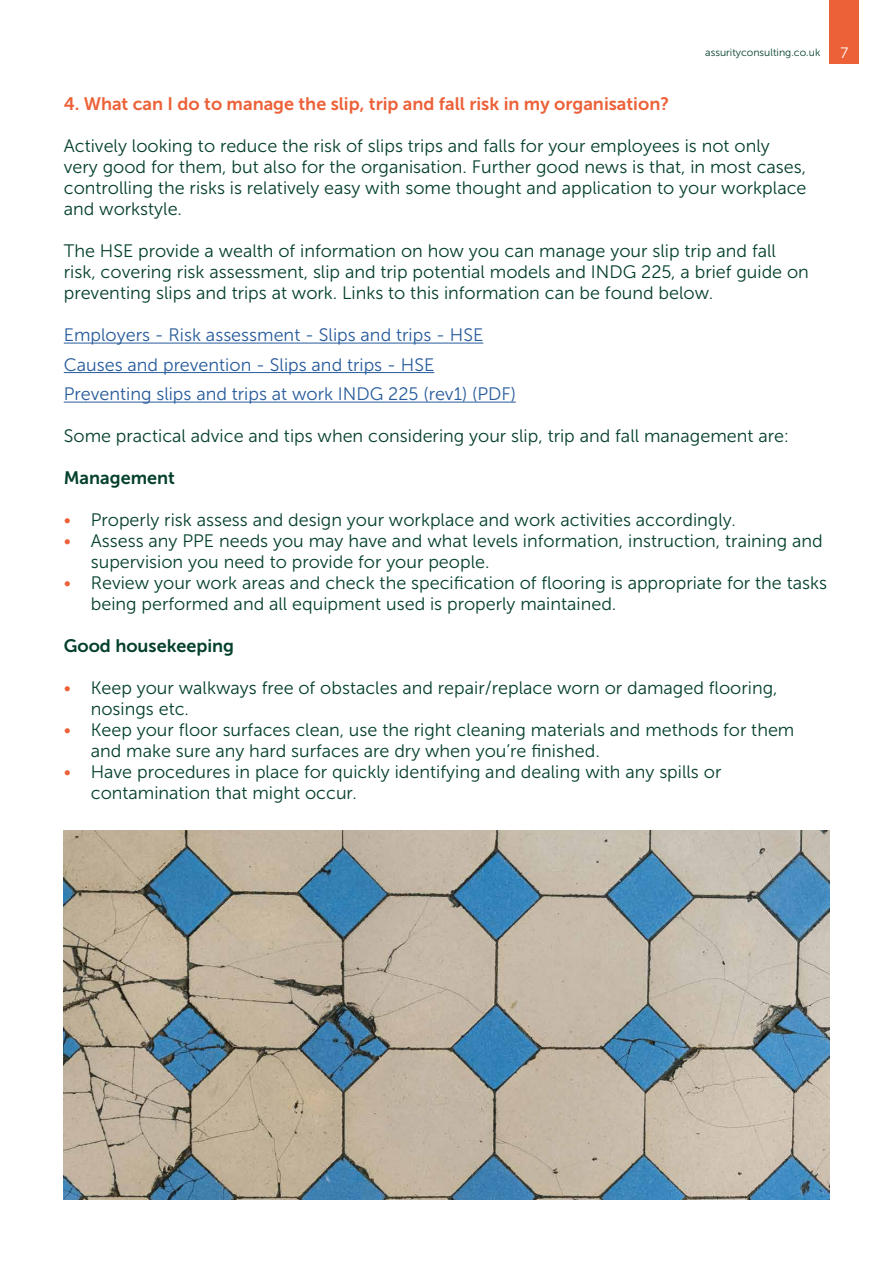
<style>
.page{position:relative;width:893px;height:1263px;background:#fff}
.page>*{position:absolute;margin:0;border:0;box-sizing:border-box;transform-origin:0 0}
.t1{font:18px/21px "Museo Sans 300";color:#04402b}
.t2{font:18px/29.5px "Museo Sans 300";color:#275b9b}
.t3{font:18px "Museo Sans 700";color:#ec6138}
.t4{font:18px "Museo Sans 700";color:#04402b}
.t5{font:15px "Museo Sans 300";color:#fff}
.t6{font:10.5px "Museo Sans 300";color:#04402b}
.s1{color:#ec6138}
</style>
<div class="page">
<div style="left:829px;top:0;width:30px;height:64px;background:#ec6138"></div>
<hr style="left:64px;top:343px;width:419px;height:1px;background:#275b9b">
<hr style="left:64px;top:372px;width:370px;height:1px;background:#275b9b">
<hr style="left:64px;top:402px;width:452px;height:1px;background:#275b9b">
<img style="left:64px;top:831px;width:765px;height:368px">
<p class="t6" style="left:705px;top:47px;width:117px">assurityconsulting.co.uk</p>
<p class="t5" style="left:840px;top:45px;width:9px">7</p>
<p class="t3" style="left:64px;top:94px;width:607px">4. What can I do to manage the slip, trip and fall risk in my organisation?</p>
<p class="t1" style="left:64px;top:136px;width:744px">Actively looking to reduce the risk of slips trips and falls for your employees is not only very good for them, but also for the organisation. Further good news is that, in most cases, controlling the risks is relatively easy with some thought and application to your workplace and workstyle.</p>
<p class="t1" style="left:64px;top:241px;width:747px">The HSE provide a wealth of information on how you can manage your slip trip and fall risk, covering risk assessment, slip and trip potential models and INDG 225, a brief guide on preventing slips and trips at work. Links to this information can be found below.</p>
<p class="t2" style="left:64px;top:320px;width:454px">Employers - Risk assessment - Slips and trips - HSE<br>Causes and prevention - Slips and trips - HSE<br>Preventing slips and trips at work INDG 225 (rev1) (PDF)</p>
<p class="t1" style="left:64px;top:426px;width:727px">Some practical advice and tips when considering your slip, trip and fall management are:</p>
<p class="t4" style="left:64px;top:468px;width:113px">Management</p>
<p class="t1" style="left:64px;top:510px;width:674px"><span class="s1">•</span> Properly risk assess and design your workplace and work activities accordingly.</p>
<p class="t1" style="left:91px;top:531px;width:733px;text-indent:-27px"><span class="s1">•</span> Assess any PPE needs you may have and what levels information, instruction, training and supervision you need to provide for your people.</p>
<p class="t1" style="left:91px;top:573px;width:738px;text-indent:-27px"><span class="s1">•</span> Review your work areas and check the specification of flooring is appropriate for the tasks being performed and all equipment used is properly maintained.</p>
<p class="t4" style="left:64px;top:636px;width:172px">Good housekeeping</p>
<p class="t1" style="left:91px;top:678px;width:688px;text-indent:-27px"><span class="s1">•</span> Keep your walkways free of obstacles and repair/replace worn or damaged flooring, nosings etc.</p>
<p class="t1" style="left:91px;top:720px;width:705px;text-indent:-27px"><span class="s1">•</span> Keep your floor surfaces clean, use the right cleaning materials and methods for them and make sure any hard surfaces are dry when you’re finished.</p>
<p class="t1" style="left:91px;top:762px;width:632px;text-indent:-27px"><span class="s1">•</span> Have procedures in place for quickly identifying and dealing with any spills or contamination that might occur.</p>
</div>
